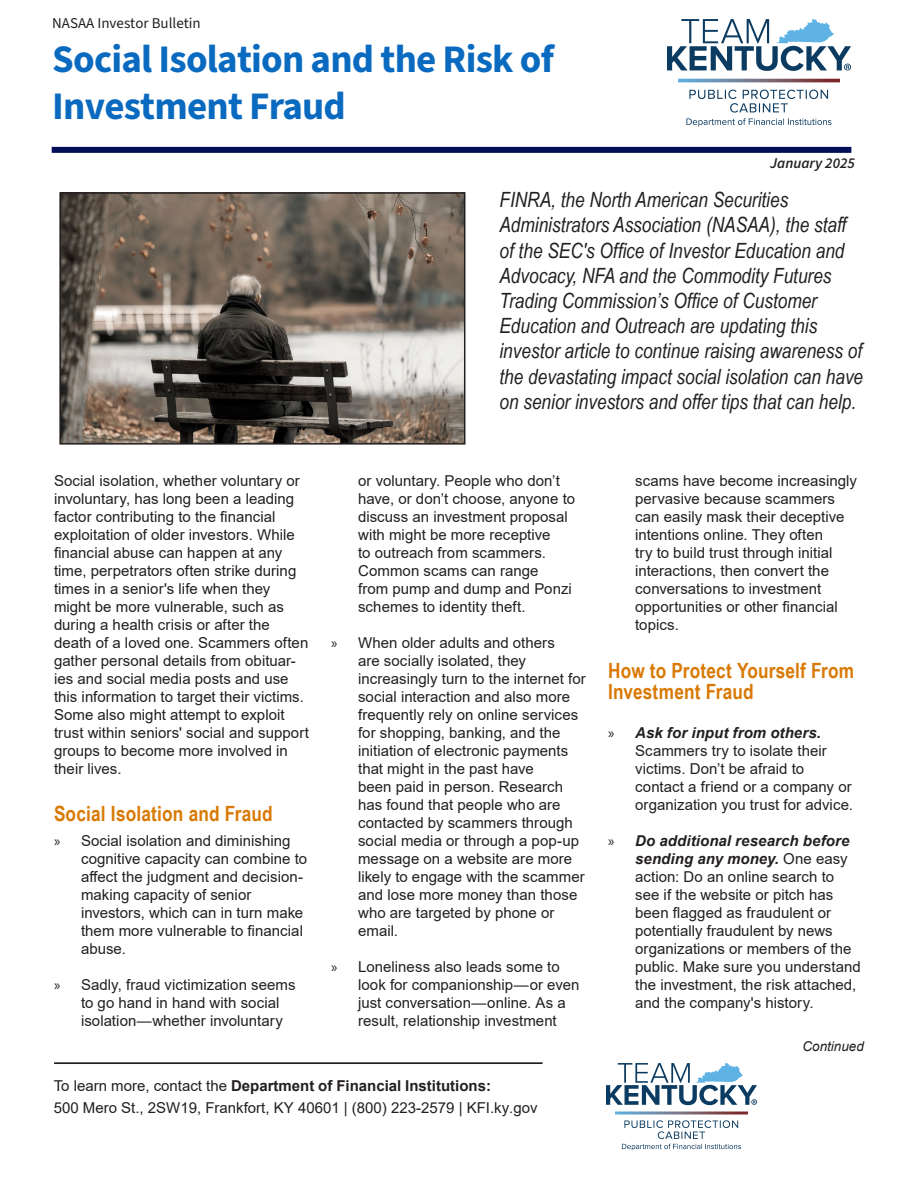
<style>
.page{position:relative;width:918px;height:1188px;background:#fff}
.page>*{position:absolute;margin:0;border:0;box-sizing:border-box;transform-origin:0 0}
.Paragraph{font:700 39px/46.8px "Source Sans 3";letter-spacing:-.02em;color:#0a6abf}
.Intro_Paragraph{font:italic 21px/25.2px "Arial Narrow";color:#231f20}
.Subheading{font:700 21px/21px "Arial Narrow";letter-spacing:.01em;color:#d97904}
.Agency_Info{font:15px/18px "Arial";letter-spacing:.005em;color:#231f20}
.Paragraph-2{font:15px "Source Sans 3";color:#231f20}
.Paragraph-3{font:italic 600 15px "Source Sans 3";color:#231f20}
.Continued{font:italic 13.5px "Arial";color:#231f20}
.s1{font-family:"Myriad Pro"}
.s2{font-weight:700;font-style:italic}
.s3{font-weight:700}
</style>
<div class="page">
<div style="left:52px;top:147px;width:799px;height:6px;background:#031059"></div>
<hr style="left:54px;top:1062px;width:489px;height:2px;background:#231f20">
<img style="left:62px;top:195px;width:400px;height:247px">
<div style="left:59px;top:192px;width:406px;height:253px;border:2px solid #231f20"></div>
<img style="left:667px;top:20px;width:184px;height:107px">
<img style="left:607px;top:1063px;width:150px;height:88px">
<p class="Paragraph-2" style="left:52px;top:13px;width:150px">NASAA Investor Bulletin</p>
<p class="Paragraph" style="left:52px;top:36px;width:503px">Social Isolation and the Risk of<br>Investment Fraud</p>
<p class="Paragraph-3" style="left:770px;top:154px;width:86px">January 2025</p>
<p class="Intro_Paragraph" style="left:500px;top:187px;width:365px">FINRA, the North American Securities Administrators Association (NASAA), the staff of the SEC's Office of Investor Education and Advocacy, NFA and the Commodity Futures Trading Commission’s Office of Customer Education and Outreach are updating this investor article to continue raising awareness of the devastating impact social isolation can have on senior investors and offer tips that can help.</p>
<p class="Agency_Info" style="left:54px;top:472px;width:257px">Social isolation, whether voluntary or involuntary, has long been a leading factor contributing to the financial exploitation of older investors. While financial abuse can happen at any time, perpetrators often strike during times in a senior's life when they might be more vulnerable, such as during a health crisis or after the death of a loved one. Scammers often gather personal details from obituar&shy;ies and social media posts and use this information to target their victims.<br>Some also might attempt to exploit trust within seniors' social and support groups to become more involved in their lives.</p>
<p class="Subheading" style="left:54px;top:802px;width:220px">Social Isolation and Fraud</p>
<p class="Agency_Info" style="left:81px;top:832px;width:228px;text-indent:-27px"><span class="s1">»</span> Social isolation and diminishing cognitive capacity can combine to affect the judgment and decision&shy;making capacity of senior investors, which can in turn make them more vulnerable to financial abuse.</p>
<p class="Agency_Info" style="left:81px;top:976px;width:216px;text-indent:-27px"><span class="s1">»</span> Sadly, fraud victimization seems to go hand in hand with social isolation—whether involuntary</p>
<p class="Agency_Info" style="left:358px;top:472px;width:219px">or voluntary. People who don’t have, or don’t choose, anyone to discuss an investment proposal with might be more receptive<br>to outreach from scammers.<br>Common scams can range<br>from pump and dump and Ponzi schemes to identity theft.</p>
<p class="Agency_Info" style="left:358px;top:634px;width:229px;text-indent:-27px"><span class="s1">»</span> When older adults and others<br>are socially isolated, they increasingly turn to the internet for social interaction and also more frequently rely on online services for shopping, banking, and the initiation of electronic payments that might in the past have<br>been paid in person. Research has found that people who are contacted by scammers through social media or through a pop-up message on a website are more likely to engage with the scammer and lose more money than those who are targeted by phone or email.</p>
<p class="Agency_Info" style="left:358px;top:958px;width:223px;text-indent:-27px"><span class="s1">»</span> Loneliness also leads some to look for companionship—or even just conversation—online. As a result, relationship investment</p>
<p class="Agency_Info" style="left:635px;top:472px;width:223px">scams have become increasingly pervasive because scammers can easily mask their deceptive intentions online. They often<br>try to build trust through initial interactions, then convert the conversations to investment opportunities or other financial topics.</p>
<p class="Subheading" style="left:608px;top:659px;width:248px">How to Protect Yourself From<br>Investment Fraud</p>
<p class="Agency_Info" style="left:635px;top:724px;width:219px;text-indent:-27px"><span class="s1">»</span> <span class="s2">Ask for input from others.<br></span>Scammers try to isolate their victims. Don’t be afraid to contact a friend or a company or organization you trust for advice.</p>
<p class="Agency_Info" style="left:635px;top:832px;width:227px;text-indent:-27px"><span class="s1">»</span> <span class="s2">Do additional research before sending any money.</span> One easy action: Do an online search to see if the website or pitch has been flagged as fraudulent or potentially fraudulent by news organizations or members of the public. Make sure you understand the investment, the risk attached, and the company's history.</p>
<p class="Continued" style="left:802px;top:1037px;width:63px">Continued</p>
<p class="Agency_Info" style="left:54px;top:1074px;width:485px;line-height:22.5px">To learn more, contact the <span class="s3">Department of Financial Institutions:<br></span>500 Mero St., 2SW19, Frankfort, KY 40601 | (800) 223-2579 | KFI.ky.gov</p>
</div>
